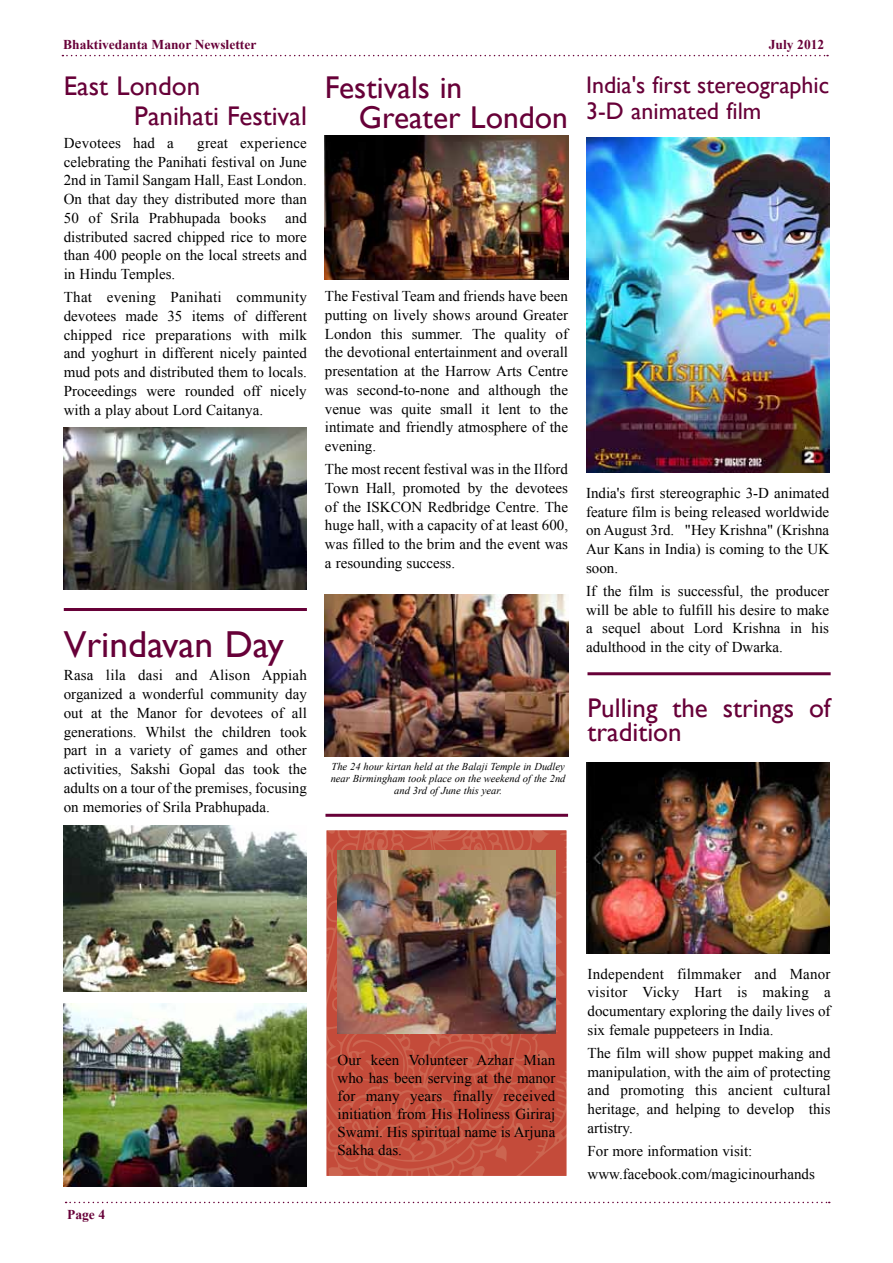
<style>
.page{position:relative;width:893px;height:1263px;background:#fff}
.page>*{position:absolute;margin:0;border:0;box-sizing:border-box;transform-origin:0 0}
.t1{font:37.5px "Gill Sans";color:#670038}
.t2{font:31.5px/29.7px "Gill Sans";color:#670038}
.t3{font:27px/29.7px "Gill Sans";color:#670038}
.t4{font:24px/25.5px "Gill Sans";color:#670038}
.t5{font:15px/18.8px "Times New Roman";color:#000;text-align:justify}
.t6{font:700 13.5px "Times New Roman";color:#670038}
.t7{font:italic 10.5px/12px "Times New Roman";color:#000;text-align:center}
</style>
<div class="page">
<svg style="left:66px;top:1202px;width:764px;height:1px"></svg>
<svg style="left:62px;top:55px;width:766px;height:1px"></svg>
<svg style="left:542px;top:832px;width:23px;height:342px;background:#c35140"></svg>
<svg style="left:328px;top:832px;width:214px;height:342px;background:#c55240"></svg>
<svg style="left:349px;top:1035px;width:42px;height:51px;background:#c54f3d"></svg>
<div style="left:325px;top:829px;width:243px;height:348px;border:2px solid #fff"></div>
<hr style="left:64px;top:608px;width:243px;height:3px;background:#670038">
<hr style="left:587px;top:672px;width:244px;height:3px;background:#670038">
<hr style="left:325px;top:814px;width:243px;height:3px;background:#670038">
<img style="left:64px;top:428px;width:243px;height:162px">
<img style="left:64px;top:1003px;width:243px;height:183px">
<img style="left:64px;top:825px;width:243px;height:167px">
<img style="left:325px;top:135px;width:243px;height:145px">
<img style="left:325px;top:594px;width:243px;height:162px">
<img style="left:337px;top:851px;width:218px;height:183px">
<img style="left:586px;top:137px;width:243px;height:336px">
<img style="left:586px;top:762px;width:243px;height:191px">
<p class="t6" style="left:63px;top:35px;width:195px">Bhaktivedanta Manor Newsletter</p>
<p class="t6" style="left:769px;top:35px;width:57px">July 2012</p>
<h3 class="t3" style="left:134px;top:72px;width:174px;text-indent:-70px">East London<br>Panihati Festival</h3>
<p class="t5" style="left:64px;top:133px;width:111px">Devotees had a</p>
<h3 class="t4" style="left:586px;top:73px;width:245px">India's first stereographic<br>3-D animated film</h3>
<h2 class="t2" style="left:359px;top:73px;width:211px;text-indent:-34px">Festivals in<br>Greater London</h2>
<p class="t5" style="left:64px;top:133px;width:245px;text-indent:134px">great experience celebrating the Panihati festival on June 2nd in Tamil Sangam Hall, East London.<br>On that day they distributed more than 50 of Srila Prabhupada books</p>
<p class="t5" style="left:64px;top:208px;width:245px;text-indent:221px">and distributed sacred chipped rice to more than 400 people on the local streets and in Hindu Temples.</p>
<p class="t5" style="left:64px;top:288px;width:245px">That evening Panihati community devotees made 35 items of different chipped rice preparations with milk and yoghurt in different nicely painted mud pots and distributed them to locals.<br>Proceedings were rounded off nicely with a play about Lord Caitanya.</p>
<p class="t5" style="left:325px;top:286px;width:245px">The Festival Team and friends have been putting on lively shows around Greater London this summer. The quality of the devotional entertainment and overall presentation at the Harrow Arts Centre was second-to-none and although the venue was quite small it lent to the intimate and friendly atmosphere of the evening.</p>
<p class="t5" style="left:325px;top:459px;width:245px">The most recent festival was in the Ilford Town Hall, promoted by the devotees of the ISKCON Redbridge Centre. The huge hall, with a capacity of at least 600, was filled to the brim and the event was a resounding success.</p>
<p class="t5" style="left:586px;top:483px;width:245px">India's first stereographic 3-D animated feature film is being released worldwide on August 3rd. "Hey Krishna" (Krishna Aur Kans in India) is coming to the UK soon.</p>
<p class="t5" style="left:586px;top:581px;width:245px">If the film is successful, the producer will be able to fulfill his desire to make a sequel about Lord Krishna in his adulthood in the city of Dwarka.</p>
<h1 class="t1" style="left:64px;top:623px;width:221px">Vrindavan Day</h1>
<p class="t5" style="left:64px;top:666px;width:245px">Rasa lila dasi and Alison Appiah organized a wonderful community day out at the Manor for devotees of all generations. Whilst the children took part in a variety of games and other activities, Sakshi Gopal das took the adults on a tour of the premises, focusing on memories of Srila Prabhupada.</p>
<h3 class="t3" style="left:587px;top:696px;width:245px;line-height:24px">Pulling the strings of tradition</h3>
<p class="t7" style="left:331px;top:760px;width:236px">The 24 hour kirtan held at the Balaji Temple in Dudley near Birmingham took place on the weekend of the 2nd and 3rd of June this year.</p>
<p class="t6" style="left:67px;top:1205px;width:40px">Page 4</p>
<p class="t5" style="left:337px;top:1051px;width:219px;line-height:18px">Our keen Volunteer Azhar Mian who has been serving at the manor for many years finally received initiation from His Holiness Giriraj Swami. His spiritual name is Arjuna Sakha das.</p>
<p class="t5" style="left:587px;top:964px;width:245px">Independent filmmaker and Manor visitor Vicky Hart is making a documentary exploring the daily lives of six female puppeteers in India.</p>
<p class="t5" style="left:587px;top:1043px;width:245px">The film will show puppet making and manipulation, with the aim of protecting and promoting this ancient cultural heritage, and helping to develop this artistry.</p>
<p class="t5" style="left:587px;top:1139px;width:229px;line-height:23px">For more information visit: www.facebook.com/magicinourhands</p>
</div>
